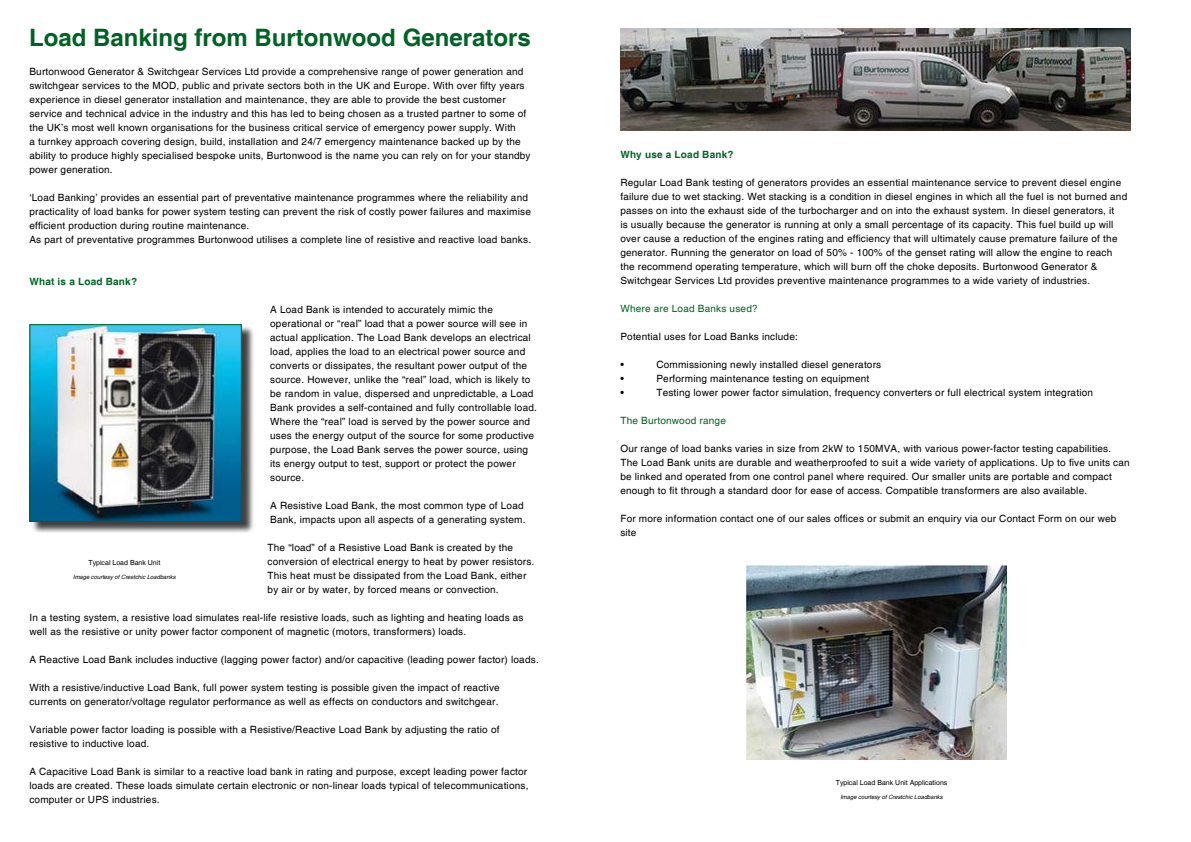
<style>
.page{position:relative;width:1191px;height:842px;background:#fff}
.page>*{position:absolute;margin:0;border:0;box-sizing:border-box;transform-origin:0 0}
.t1{font:700 24px "Helvetica";color:#006225}
.t2{font:10px/14px "Helvetica";letter-spacing:.02em;color:#000}
.t3{font:10px "Helvetica";letter-spacing:.02em;color:#006225}
.t4{font:700 10px "Helvetica";letter-spacing:.02em;color:#006225}
.t5{font:7px "Helvetica";color:#000}
.t6{font:italic 5.8px "Helvetica";color:#000}
</style>
<div class="page">
<div style="left:31px;top:326px;width:223px;height:208px;background:#000;opacity:.75"></div>
<img style="left:31px;top:326px;width:209px;height:194px">
<div style="left:29px;top:324px;width:213px;height:198px;border:1px solid #006225"></div>
<img style="left:745px;top:564px;width:261px;height:196px">
<img style="left:620px;top:28px;width:510px;height:102px">
<p class="t1" style="left:29px;top:23px;width:503px">Load Banking from Burtonwood Generators</p>
<p class="t2" style="left:29px;top:64px;width:503px">Burtonwood Generator &amp; Switchgear Services Ltd provide a comprehensive range of power generation and switchgear services to the MOD, public and private sectors both in the UK and Europe. With over fifty years experience in diesel generator installation and maintenance, they are able to provide the best customer service and technical advice in the industry and this has led to being chosen as a trusted partner to some of the UK’s most well known organisations for the business critical service of emergency power supply. With<br>a turnkey approach covering design, build, installation and 24/7 emergency maintenance backed up by the ability to produce highly specialised bespoke units, Burtonwood is the name you can rely on for your standby power generation.</p>
<p class="t2" style="left:29px;top:190px;width:503px">‘Load Banking’ provides an essential part of preventative maintenance programmes where the reliability and practicality of load banks for power system testing can prevent the risk of costly power failures and maximise efficient production during routine maintenance.</p>
<p class="t2" style="left:29px;top:232px;width:503px">As part of preventative programmes Burtonwood utilises a complete line of resistive and reactive load banks.</p>
<p class="t4" style="left:29px;top:275px;width:109px">What is a Load Bank?</p>
<p class="t2" style="left:270px;top:302px;width:268px">A Load Bank is intended to accurately mimic the operational or “real” load that a power source will see in actual application. The Load Bank develops an electrical load, applies the load to an electrical power source and converts or dissipates, the resultant power output of the source. However, unlike the “real” load, which is likely to be random in value, dispersed and unpredictable, a Load Bank provides a self-contained and fully controllable load.<br>Where the “real” load is served by the power source and uses the energy output of the source for some productive purpose, the Load Bank serves the power source, using its energy output to test, support or protect the power source.</p>
<p class="t2" style="left:270px;top:498px;width:257px">A Resistive Load Bank, the most common type of Load<br>Bank, impacts upon all aspects of a generating system.</p>
<p class="t2" style="left:267px;top:540px;width:268px">The “load” of a Resistive Load Bank is created by the conversion of electrical energy to heat by power resistors.<br>This heat must be dissipated from the Load Bank, either by air or by water, by forced means or convection.</p>
<p class="t2" style="left:29px;top:610px;width:496px">In a testing system, a resistive load simulates real-life resistive loads, such as lighting and heating loads as well as the resistive or unity power factor component of magnetic (motors, transformers) loads.</p>
<p class="t2" style="left:29px;top:652px;width:511px">A Reactive Load Bank includes inductive (lagging power factor) and/or capacitive (leading power factor) loads.</p>
<p class="t2" style="left:29px;top:680px;width:472px">With a resistive/inductive Load Bank, full power system testing is possible given the impact of reactive currents on generator/voltage regulator performance as well as effects on conductors and switchgear.</p>
<p class="t2" style="left:29px;top:722px;width:472px">Variable power factor loading is possible with a Resistive/Reactive Load Bank by adjusting the ratio of resistive to inductive load.</p>
<p class="t2" style="left:29px;top:764px;width:501px">A Capacitive Load Bank is similar to a reactive load bank in rating and purpose, except leading power factor loads are created. These loads simulate certain electronic or non-linear loads typical of telecommunications, computer or UPS industries.</p>
<p class="t5" style="left:88px;top:559px;width:73px">Typical Load Bank Unit</p>
<p class="t6" style="left:73px;top:573px;width:104px">Image courtesy of Crestchic Loadbanks</p>
<p class="t4" style="left:620px;top:148px;width:115px">Why use a Load Bank?</p>
<p class="t2" style="left:620px;top:175px;width:508px">Regular Load Bank testing of generators provides an essential maintenance service to prevent diesel engine failure due to wet stacking. Wet stacking is a condition in diesel engines in which all the fuel is not burned and passes on into the exhaust side of the turbocharger and on into the exhaust system. In diesel generators, it<br>is usually because the generator is running at only a small percentage of its capacity. This fuel build up will over cause a reduction of the engines rating and efficiency that will ultimately cause premature failure of the generator. Running the generator on load of 50% - 100% of the genset rating will allow the engine to reach the recommend operating temperature, which will burn off the choke deposits. Burtonwood Generator &amp; Switchgear Services Ltd provides preventive maintenance programmes to a wide variety of industries.</p>
<p class="t3" style="left:620px;top:302px;width:139px">Where are Load Banks used?</p>
<p class="t2" style="left:620px;top:329px;width:179px">Potential uses for Load Banks include:</p>
<p class="t2" style="left:620px;top:357px;width:5px">•</p>
<p class="t2" style="left:656px;top:357px;width:226px">Commissioning newly installed diesel generators</p>
<p class="t2" style="left:620px;top:371px;width:5px">•</p>
<p class="t2" style="left:656px;top:371px;width:214px">Performing maintenance testing on equipment</p>
<p class="t2" style="left:620px;top:385px;width:5px">•</p>
<p class="t2" style="left:656px;top:385px;width:438px">Testing lower power factor simulation, frequency converters or full electrical system integration</p>
<p class="t3" style="left:620px;top:414px;width:107px">The Burtonwood range</p>
<p class="t2" style="left:620px;top:441px;width:511px">Our range of load banks varies in size from 2kW to 150MVA, with various power-factor testing capabilities.<br>The Load Bank units are durable and weatherproofed to suit a wide variety of applications. Up to five units can be linked and operated from one control panel where required. Our smaller units are portable and compact enough to fit through a standard door for ease of access. Compatible transformers are also available.</p>
<p class="t2" style="left:620px;top:511px;width:497px">For more information contact one of our sales offices or submit an enquiry via our Contact Form on our web site</p>
<p class="t5" style="left:835px;top:779px;width:113px">Typical Load Bank Unit Applications</p>
<p class="t6" style="left:840px;top:793px;width:104px">Image courtesy of Crestchic Loadbanks</p>
</div>
